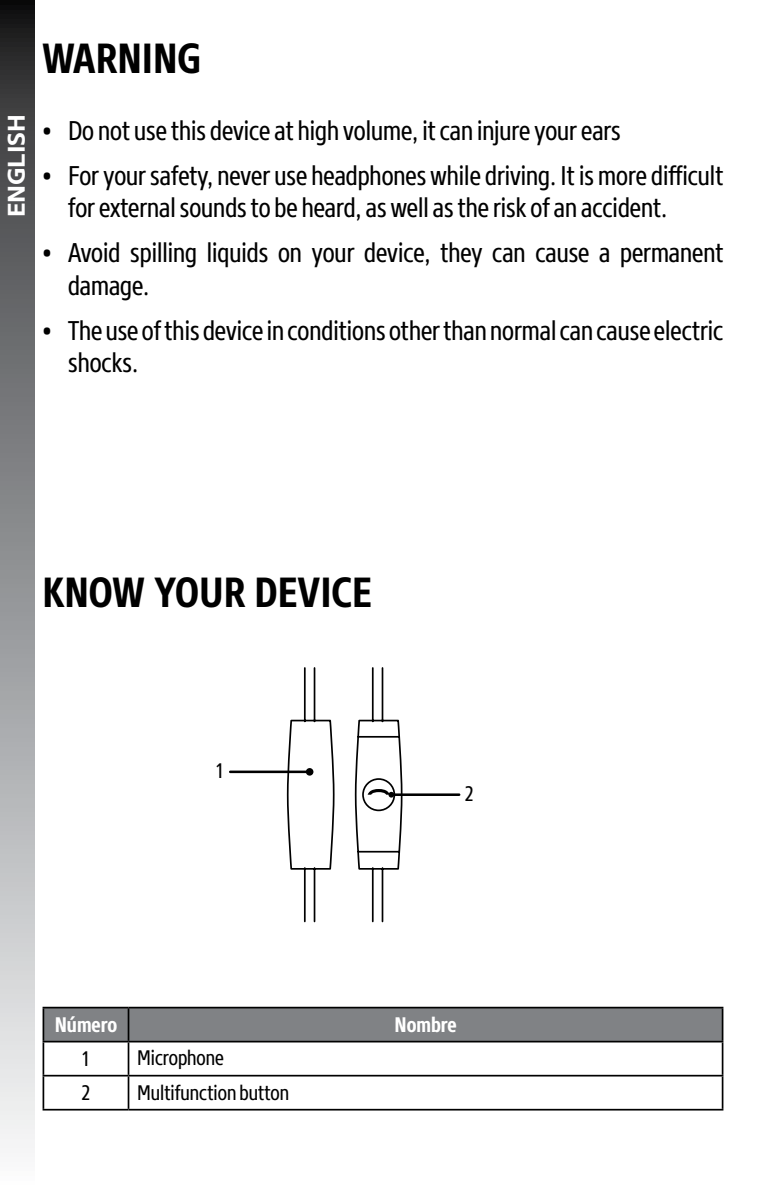
<style>
.page{position:relative;width:766px;height:1191px;background:#fff}
.page>*{position:absolute;margin:0;border:0;box-sizing:border-box;transform-origin:0 0}
.t1{font:700 42px "Core Sans N67 Cn";color:#000}
.t2{font:27px/32.4px "Core Sans N47 Cn";color:#000}
.t3{font:700 24px "Core Sans N65";color:#fff}
.t4{font:21px "Core Sans N47 Cn";color:#000}
.t5{font:700 21px "Core Sans N67 Cn";color:#fff}
</style>
<div class="page">
<svg style="left:0;top:0;width:35px;height:1148px;background:#8f9092"></svg>
<hr style="left:230px;top:770px;width:79px;height:3px;background:#000">
<hr style="left:391px;top:793px;width:68px;height:3px;background:#000">
<svg style="left:286px;top:667px;width:117px;height:255px"></svg>
<div style="left:44px;top:1008px;width:677px;height:32px;background:#808285"></div>
<hr style="left:43px;top:1006px;width:85px;height:2px;background:#000">
<hr style="left:43px;top:1008px;width:1px;height:32px;background:#000">
<hr style="left:128px;top:1006px;width:595px;height:2px;background:#000">
<hr style="left:128px;top:1008px;width:1px;height:32px;background:#000">
<hr style="left:721px;top:1008px;width:2px;height:32px;background:#000">
<hr style="left:43px;top:1040px;width:85px;height:2px;background:#000">
<hr style="left:43px;top:1042px;width:1px;height:32px;background:#000">
<hr style="left:128px;top:1040px;width:595px;height:2px;background:#000">
<hr style="left:128px;top:1042px;width:1px;height:32px;background:#000">
<hr style="left:721px;top:1042px;width:2px;height:32px;background:#000">
<hr style="left:43px;top:1074px;width:85px;height:2px;background:#000">
<hr style="left:43px;top:1076px;width:1px;height:32px;background:#000">
<hr style="left:128px;top:1074px;width:595px;height:2px;background:#000">
<hr style="left:128px;top:1076px;width:1px;height:32px;background:#000">
<hr style="left:721px;top:1076px;width:2px;height:32px;background:#000">
<hr style="left:43px;top:1108px;width:85px;height:2px;background:#000">
<hr style="left:128px;top:1108px;width:595px;height:2px;background:#000">
<p class="t3" style="left:1px;top:217px;width:105px;rotate:-90deg">ENGLISH</p>
<h1 class="t1" style="left:43px;top:31px;width:160px">WARNING</h1>
<p class="t2" style="left:43px;top:114px;width:579px">• Do not use this device at high volume, it can injure your ears</p>
<p class="t2" style="left:68px;top:159px;width:656px;text-indent:-26px">• For your safety, never use headphones while driving. It is more difficult for external sounds to be heard, as well as the risk of an accident.</p>
<p class="t2" style="left:68px;top:236px;width:656px;text-indent:-26px">• Avoid spilling liquids on your device, they can cause a permanent damage.</p>
<p class="t2" style="left:68px;top:314px;width:656px;text-indent:-26px">• The use of this device in conditions other than normal can cause electric shocks.</p>
<h1 class="t1" style="left:43px;top:565px;width:331px">KNOW YOUR DEVICE</h1>
<p class="t4" style="left:215px;top:756px;width:11px">1</p>
<p class="t4" style="left:464px;top:779px;width:11px">2</p>
<p class="t5" style="left:55px;top:1011px;width:64px">Número</p>
<p class="t5" style="left:394px;top:1011px;width:64px">Nombre</p>
<p class="t4" style="left:81px;top:1046px;width:11px">1</p>
<p class="t4" style="left:137px;top:1045px;width:88px">Microphone</p>
<p class="t4" style="left:81px;top:1080px;width:11px">2</p>
<p class="t4" style="left:137px;top:1079px;width:153px">Multifunction button</p>
</div>
